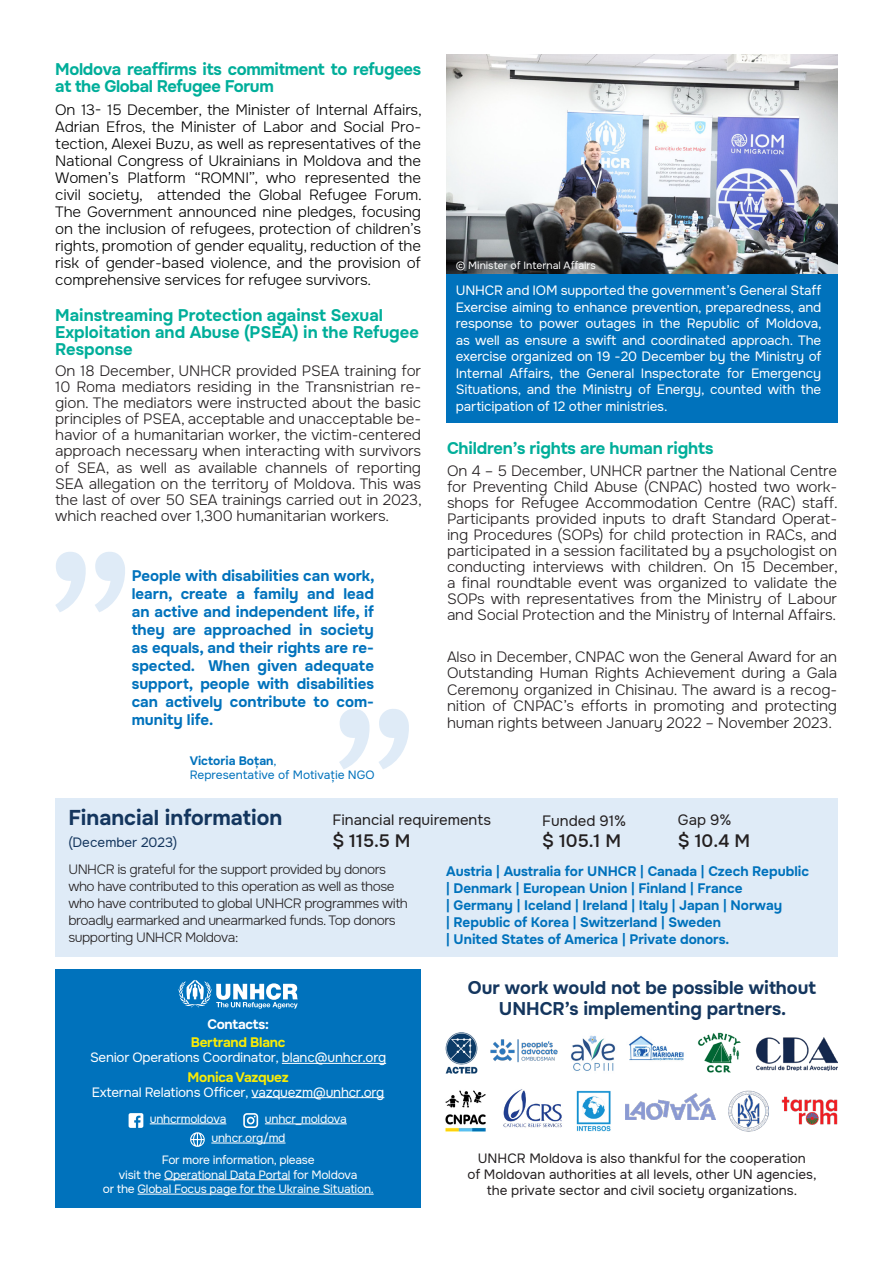
<style>
.page{position:relative;width:893px;height:1263px;background:#fff}
.page>*{position:absolute;margin:0;border:0;box-sizing:border-box;transform-origin:0 0}
.t1{font:700 21px "Onest";color:#14365e}
.t2{font:700 18px/21.6px "Onest";color:#14365e;text-align:center}
.t3{font:500 18px "Onest";color:#231f20}
.t4{font:700 16.5px/17px "Onest";letter-spacing:-.01em;color:#00ae9a}
.t5{font:300 15px/16px "Onest";letter-spacing:-.01em;color:#231f20;text-align:justify}
.t6{font:300 15px/17px "Onest";letter-spacing:-.01em;color:#000;text-align:justify}
.t7{font:700 15px/18px "Onest";color:#0072bc;text-align:justify}
.t8{font:15px "Onest";color:#231f20}
.t9{font:13.5px/16.5px "Onest";letter-spacing:-.02em;color:#fff;text-align:center}
.t10{font:300 13.5px/17px "Onest";letter-spacing:-.035em;color:#231f20}
.t11{font:700 13.5px/17px "Onest";color:#0072bc}
.t12{font:13.5px/16.2px "Onest";color:#231f20;text-align:center}
.t13{font:13.5px "Onest";color:#14365e}
.t14{font:700 13.5px "Onest";letter-spacing:-.02em;color:#fff}
.t15{font:12px/14.4px "Onest";letter-spacing:-.02em;color:#fff;text-align:center}
.t16{font:12px/14.4px "Onest";color:#0072bc}
.t17{font:10.5px "Onest";color:#fff}
.s1{font-weight:700}
.s2{font-weight:700;color:#f9eb06}
</style>
<div class="page">
<svg style="left:55px;top:552px;width:70px;height:60px"></svg>
<svg style="left:339px;top:709px;width:70px;height:60px"></svg>
<div style="left:55px;top:798px;width:783px;height:158px;background:#dfebf7"></div>
<div style="left:55px;top:969px;width:366px;height:239px;background:#0072bc"></div>
<svg style="left:178px;top:980px;width:120px;height:29px"></svg>
<hr style="left:282px;top:1063px;width:104px;height:1px;background:#fff">
<hr style="left:252px;top:1097px;width:132px;height:1px;background:#fff">
<hr style="left:164px;top:1179px;width:126px;height:1px;background:#fff">
<hr style="left:138px;top:1194px;width:236px;height:1px;background:#fff">
<svg style="left:129px;top:1113px;width:14px;height:15px"></svg>
<hr style="left:150px;top:1123px;width:76px;height:1px;background:#fff">
<svg style="left:243px;top:1113px;width:15px;height:15px"></svg>
<hr style="left:265px;top:1123px;width:82px;height:1px;background:#fff">
<svg style="left:190px;top:1132px;width:15px;height:15px"></svg>
<hr style="left:211px;top:1143px;width:75px;height:1px;background:#fff">
<img style="left:503px;top:1089px;width:59px;height:39px">
<img style="left:576px;top:1090px;width:35px;height:41px">
<img style="left:625px;top:1093px;width:90px;height:26px">
<img style="left:445px;top:1090px;width:41px;height:42px">
<img style="left:729px;top:1090px;width:39px;height:42px">
<img style="left:781px;top:1096px;width:57px;height:29px">
<img style="left:445px;top:1032px;width:33px;height:42px">
<img style="left:571px;top:1035px;width:45px;height:36px">
<img style="left:629px;top:1035px;width:55px;height:26px">
<img style="left:698px;top:1032px;width:43px;height:41px">
<img style="left:756px;top:1037px;width:81px;height:33px">
<img style="left:490px;top:1039px;width:68px;height:23px">
<img style="left:446px;top:55px;width:392px;height:219px">
<div style="left:446px;top:274px;width:392px;height:149px;background:#0072bc"></div>
<p class="t4" style="left:55px;top:61px;width:367px">Moldova reaffirms its commitment to refugees at the Global Refugee Forum</p>
<p class="t6" style="left:55px;top:102px;width:368px">On 13- 15 December, the Minister of Internal Affairs, Adrian Efros, the Minister of Labor and Social Pro&shy;tection, Alexei Buzu, as well as representatives of the National Congress of Ukrainians in Moldova and the Women’s Platform “ROMNI”, who represented the civil society, attended the Global Refugee Forum.<br>The Government announced nine pledges, focusing on the inclusion of refugees, protection of children’s rights, promotion of gender equality, reduction of the risk of gender-based violence, and the provision of comprehensive services for refugee survivors.</p>
<p class="t4" style="left:55px;top:307px;width:365px">Mainstreaming Protection against Sexual<br>Exploitation and Abuse (PSEA) in the Refugee<br>Response</p>
<p class="t5" style="left:55px;top:363px;width:368px">On 18 December, UNHCR provided PSEA training for 10 Roma mediators residing in the Transnistrian re&shy;gion. The mediators were instructed about the basic principles of PSEA, acceptable and unacceptable be&shy;havior of a humanitarian worker, the victim-centered approach necessary when interacting with survivors of SEA, as well as available channels of reporting SEA allegation on the territory of Moldova. This was the last of over 50 SEA trainings carried out in 2023, which reached over 1,300 humanitarian workers.</p>
<p class="t17" style="left:456px;top:259px;width:142px">© Minister of Internal Affairs</p>
<p class="t9" style="left:456px;top:283px;width:368px;text-align:justify">UNHCR and IOM supported the government’s General Staff Exercise aiming to enhance prevention, preparedness, and response to power outages in the Republic of Moldova, as well as ensure a swift and coordinated approach. The exercise organized on 19 -20 December by the Ministry of Internal Affairs, the General Inspectorate for Emergency Situations, and the Ministry of Energy, counted with the participation of 12 other ministries.</p>
<p class="t4" style="left:447px;top:441px;width:268px">Children’s rights are human rights</p>
<p class="t5" style="left:447px;top:463px;width:392px">On 4 – 5 December, UNHCR partner the National Centre for Preventing Child Abuse (CNPAC) hosted two work&shy;shops for Refugee Accommodation Centre (RAC) staff.<br>Participants provided inputs to draft Standard Operat&shy;ing Procedures (SOPs) for child protection in RACs, and participated in a session facilitated by a psychologist on conducting interviews with children. On 15 December, a final roundtable event was organized to validate the SOPs with representatives from the Ministry of Labour and Social Protection and the Ministry of Internal Affairs.</p>
<p class="t5" style="left:447px;top:649px;width:392px">Also in December, CNPAC won the General Award for an Outstanding Human Rights Achievement during a Gala Ceremony organized in Chisinau. The award is a recog&shy;nition of CNPAC’s efforts in promoting and protecting human rights between January 2022 – November 2023.</p>
<p class="t7" style="left:132px;top:567px;width:244px">People with disabilities can work, learn, create a family and lead an active and independent life, if they are approached in society as equals, and their rights are re&shy;spected. When given adequate support, people with disabilities can actively contribute to com&shy;munity life.</p>
<p class="t16" style="left:190px;top:754px;width:186px"><span class="s1">Victoria Boțan</span>,<br>Representative of Motivație NGO</p>
<p class="t1" style="left:68px;top:805px;width:215px">Financial information</p>
<p class="t13" style="left:68px;top:834px;width:110px">(December 2023)</p>
<p class="t8" style="left:332px;top:811px;width:160px">Financial requirements</p>
<p class="t3" style="left:332px;top:830px;width:80px">$ 115.5 M</p>
<p class="t8" style="left:678px;top:811px;width:55px">Gap 9%</p>
<p class="t3" style="left:678px;top:830px;width:74px">$ 10.4 M</p>
<p class="t8" style="left:542px;top:811px;width:86px">Funded 91%</p>
<p class="t3" style="left:542px;top:830px;width:80px">$ 105.1 M</p>
<p class="t10" style="left:68px;top:861px;width:341px">UNHCR is grateful for the support provided by donors who have contributed to this operation as well as those who have contributed to global UNHCR programmes with broadly earmarked and unearmarked funds. Top donors supporting UNHCR Moldova:</p>
<p class="t14" style="left:207px;top:1016px;width:63px">Contacts:</p>
<p class="t9" style="left:90px;top:1035px;width:298px;line-height:15px"><span class="s2">Bertrand Blanc<br></span>Senior Operations Coordinator, blanc@unhcr.org</p>
<p class="t9" style="left:92px;top:1070px;width:294px;line-height:15px"><span class="s2">Monica Vazquez<br></span>External Relations Officer, vazquezm@unhcr.org</p>
<p class="t15" style="left:150px;top:1112px;width:78px">unhcrmoldova</p>
<p class="t15" style="left:265px;top:1112px;width:83px">unhcr_moldova</p>
<p class="t15" style="left:211px;top:1131px;width:76px">unhcr.org/md</p>
<p class="t15" style="left:103px;top:1153px;width:273px">For more information, please<br>visit the Operational Data Portal for Moldova<br>or the Global Focus page for the Ukraine Situation.</p>
<p class="t11" style="left:446px;top:863px;width:364px">Austria | Australia for UNHCR | Canada | Czech Republic | Denmark | European Union | Finland | France<br>| Germany | Iceland | Ireland | Italy | Japan | Norway<br>| Republic of Korea | Switzerland | Sweden<br>| United States of America | Private donors.</p>
<p class="t2" style="left:468px;top:977px;width:349px">Our work would not be possible without<br>UNHCR’s implementing partners.</p>
<p class="t12" style="left:467px;top:1150px;width:351px">UNHCR Moldova is also thankful for the cooperation<br>of Moldovan authorities at all levels, other UN agencies, the private sector and civil society organizations.</p>
</div>
